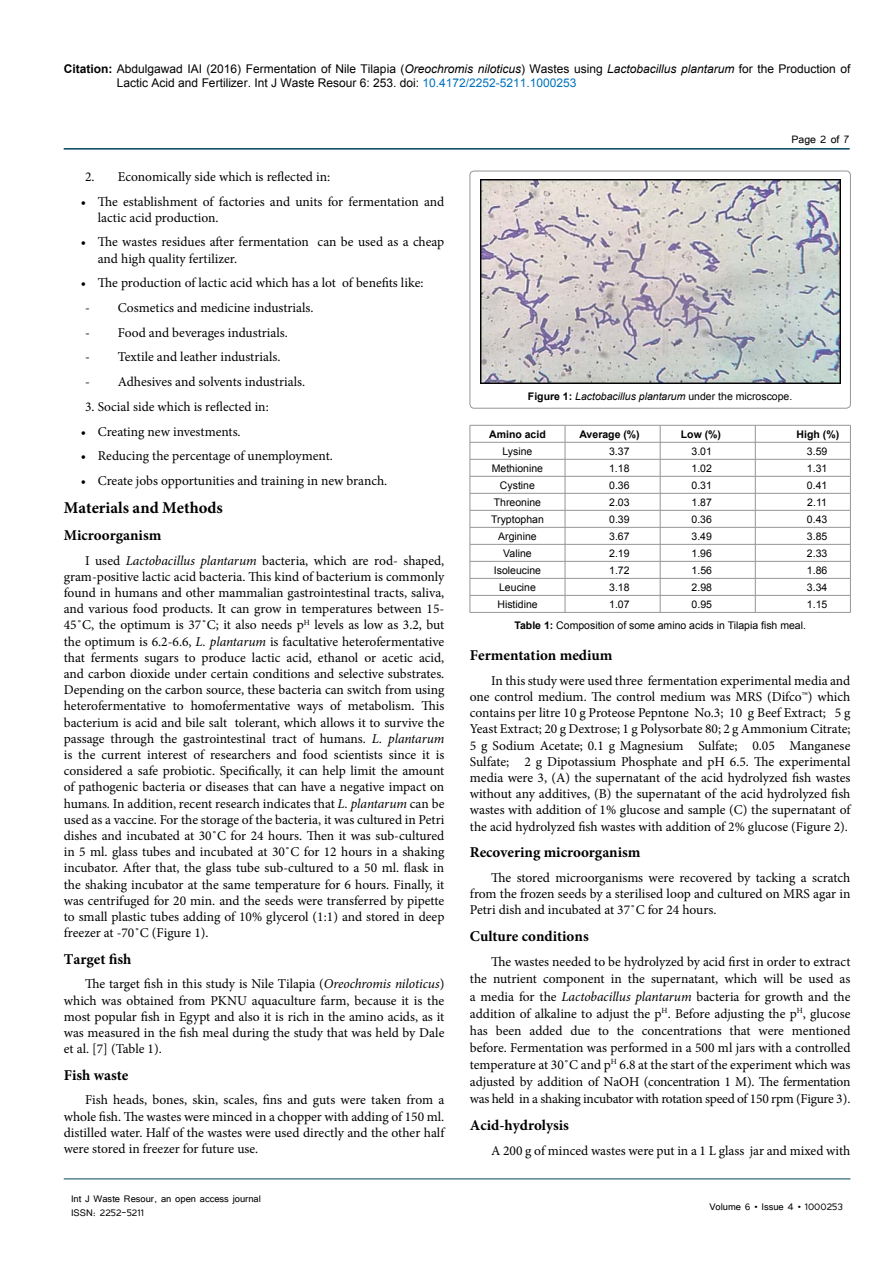
<style>
.page{position:relative;width:893px;height:1263px;background:#fff}
.page>*{position:absolute;margin:0;border:0;box-sizing:border-box;transform-origin:0 0}
.t1{font:700 16.5px "Minion Pro";color:#000}
.t2{font:700 15px "Minion Pro";color:#000}
.t3{font:13.5px/16.2px "Minion Pro";color:#000;text-align:justify}
.t4{font:13.5px "Tunga";color:#000}
.t5{font:12px/14.4px "Arial";color:#000}
.t6{font:12px/14.4px "Tunga";color:#000}
.t7{font:10.5px "Arial";color:#000}
.t8{font:italic 10.5px "Arial";color:#000}
.t9{font:700 10.5px "Arial";color:#000}
.s1{font-weight:700}
.s2{font-style:italic}
.s3{color:#0072bc}
.s4{font-weight:700;font-style:normal}
.s5{font-style:normal}
</style>
<div class="page">
<hr style="left:64px;top:148px;width:786px;height:2px;background:#00455b">
<hr style="left:64px;top:1179px;width:786px;height:1px;background:#00455b">
<img style="left:480px;top:180px;width:360px;height:203px">
<div style="left:470px;top:171px;width:380px;height:237px;border:1px solid #939598;border-radius:4px"></div>
<svg style="left:470px;top:425px;width:381px;height:187px"></svg>
<hr style="left:470px;top:612px;width:95px;height:1px;background:#939598">
<hr style="left:565px;top:612px;width:95px;height:1px;background:#939598">
<hr style="left:660px;top:612px;width:95px;height:1px;background:#939598">
<hr style="left:755px;top:612px;width:95px;height:1px;background:#939598">
<p class="t5" style="left:117px;top:61px;width:735px;text-indent:-53px"><span class="s1">Citation:</span> Abdulgawad IAI (2016) Fermentation of Nile Tilapia (<span class="s2">Oreochromis niloticus</span>) Wastes using <span class="s2">Lactobacillus plantarum</span> for the Production of<br>Lactic Acid and Fertilizer. Int J Waste Resour 6: 253. doi: <span class="s3">10.4172/2252-5211.1000253</span></p>
<p class="t3" style="left:85px;top:168px;width:247px">2. Economically side which is reflected in:</p>
<p class="t3" style="left:98px;top:193px;width:348px;text-indent:-17px">• The establishment of factories and units for fermentation and lactic acid production.</p>
<p class="t3" style="left:98px;top:234px;width:348px;text-indent:-17px">• The wastes residues after fermentation can be used as a cheap and high quality fertilizer.</p>
<p class="t3" style="left:81px;top:275px;width:344px">• The production of lactic acid which has a lot of benefits like:</p>
<p class="t3" style="left:85px;top:300px;width:230px">- Cosmetics and medicine industrials.</p>
<p class="t3" style="left:85px;top:324px;width:204px">- Food and beverages industrials.</p>
<p class="t3" style="left:85px;top:349px;width:197px">- Textile and leather industrials.</p>
<p class="t3" style="left:85px;top:374px;width:222px">- Adhesives and solvents industrials.</p>
<p class="t3" style="left:85px;top:398px;width:185px">3. Social side which is reflected in:</p>
<p class="t3" style="left:81px;top:423px;width:161px">• Creating new investments.</p>
<p class="t3" style="left:81px;top:448px;width:254px">• Reducing the percentage of unemployment.</p>
<p class="t3" style="left:81px;top:473px;width:308px">• Create jobs opportunities and training in new branch.</p>
<p class="t1" style="left:64px;top:496px;width:161px">Materials and Methods</p>
<p class="t2" style="left:64px;top:524px;width:99px">Microorganism</p>
<p class="t3" style="left:64px;top:552px;width:382px;text-indent:21px">I used <span class="s2">Lactobacillus plantarum</span> bacteria, which are rod- shaped, gram-positive lactic acid bacteria. This kind of bacterium is commonly found in humans and other mammalian gastrointestinal tracts, saliva, and various food products. It can grow in temperatures between 15- 45˚C, the optimum is 37˚C; it also needs p<sup>H</sup> levels as low as 3.2, but the optimum is 6.2-6.6, <span class="s2">L. plantarum</span> is facultative heterofermentative that ferments sugars to produce lactic acid, ethanol or acetic acid, and carbon dioxide under certain conditions and selective substrates.<br>Depending on the carbon source, these bacteria can switch from using heterofermentative to homofermentative ways of metabolism. This bacterium is acid and bile salt tolerant, which allows it to survive the passage through the gastrointestinal tract of humans. <span class="s2">L. plantarum </span>is the current interest of researchers and food scientists since it is considered a safe probiotic. Specifically, it can help limit the amount of pathogenic bacteria or diseases that can have a negative impact on humans. In addition, recent research indicates that <span class="s2">L. plantarum</span> can be used as a vaccine. For the storage of the bacteria, it was cultured in Petri dishes and incubated at 30˚C for 24 hours. Then it was sub-cultured in 5 ml. glass tubes and incubated at 30˚C for 12 hours in a shaking incubator. After that, the glass tube sub-cultured to a 50 ml. flask in the shaking incubator at the same temperature for 6 hours. Finally, it was centrifuged for 20 min. and the seeds were transferred by pipette to small plastic tubes adding of 10% glycerol (1:1) and stored in deep freezer at -70˚C (Figure 1).</p>
<p class="t2" style="left:64px;top:948px;width:69px">Target fish</p>
<p class="t3" style="left:64px;top:976px;width:382px;text-indent:21px">The target fish in this study is Nile Tilapia (<span class="s2">Oreochromis niloticus</span>) which was obtained from PKNU aquaculture farm, because it is the most popular fish in Egypt and also it is rich in the amino acids, as it was measured in the fish meal during the study that was held by Dale et al. [7] (Table 1).</p>
<p class="t2" style="left:64px;top:1064px;width:66px">Fish waste</p>
<p class="t3" style="left:64px;top:1092px;width:382px;text-indent:21px">Fish heads, bones, skin, scales, fins and guts were taken from a whole fish. The wastes were minced in a chopper with adding of 150 ml. distilled water. Half of the wastes were used directly and the other half were stored in freezer for future use.</p>
<p class="t6" style="left:71px;top:1190px;width:191px">Int J Waste Resour, an open access journal<br>ISSN: 2252-5211</p>
<p class="t4" style="left:791px;top:131px;width:59px">Page 2 of 7</p>
<p class="t8" style="left:528px;top:389px;width:266px"><span class="s4">Figure 1:</span> Lactobacillus plantarum <span class="s5">under the microscope.</span></p>
<p class="t9" style="left:489px;top:427px;width:58px">Amino acid</p>
<p class="t9" style="left:579px;top:427px;width:62px">Average (%)</p>
<p class="t9" style="left:681px;top:427px;width:42px">Low (%)</p>
<p class="t9" style="left:797px;top:427px;width:44px">High (%)</p>
<p class="t7" style="left:502px;top:444px;width:31px">Lysine</p>
<p class="t7" style="left:609px;top:444px;width:22px">3.37</p>
<p class="t7" style="left:691px;top:444px;width:22px">3.01</p>
<p class="t7" style="left:807px;top:444px;width:22px">3.59</p>
<p class="t7" style="left:492px;top:461px;width:53px">Methionine</p>
<p class="t7" style="left:609px;top:461px;width:22px">1.18</p>
<p class="t7" style="left:691px;top:461px;width:22px">1.02</p>
<p class="t7" style="left:807px;top:461px;width:22px">1.31</p>
<p class="t7" style="left:500px;top:478px;width:37px">Cystine</p>
<p class="t7" style="left:609px;top:478px;width:22px">0.36</p>
<p class="t7" style="left:691px;top:478px;width:22px">0.31</p>
<p class="t7" style="left:807px;top:478px;width:22px">0.41</p>
<p class="t7" style="left:494px;top:495px;width:49px">Threonine</p>
<p class="t7" style="left:609px;top:495px;width:22px">2.03</p>
<p class="t7" style="left:691px;top:495px;width:22px">1.87</p>
<p class="t7" style="left:807px;top:495px;width:21px">2.11</p>
<p class="t7" style="left:491px;top:512px;width:54px">Tryptophan</p>
<p class="t7" style="left:609px;top:512px;width:22px">0.39</p>
<p class="t7" style="left:691px;top:512px;width:22px">0.36</p>
<p class="t7" style="left:807px;top:512px;width:22px">0.43</p>
<p class="t7" style="left:498px;top:529px;width:40px">Arginine</p>
<p class="t7" style="left:609px;top:529px;width:22px">3.67</p>
<p class="t7" style="left:691px;top:529px;width:22px">3.49</p>
<p class="t7" style="left:807px;top:529px;width:22px">3.85</p>
<p class="t7" style="left:503px;top:546px;width:30px">Valine</p>
<p class="t7" style="left:609px;top:546px;width:22px">2.19</p>
<p class="t7" style="left:691px;top:546px;width:22px">1.96</p>
<p class="t7" style="left:807px;top:546px;width:22px">2.33</p>
<p class="t7" style="left:494px;top:563px;width:49px">Isoleucine</p>
<p class="t7" style="left:609px;top:563px;width:22px">1.72</p>
<p class="t7" style="left:692px;top:563px;width:22px">1.56</p>
<p class="t7" style="left:807px;top:563px;width:22px">1.86</p>
<p class="t7" style="left:499px;top:580px;width:38px">Leucine</p>
<p class="t7" style="left:609px;top:580px;width:22px">3.18</p>
<p class="t7" style="left:692px;top:580px;width:22px">2.98</p>
<p class="t7" style="left:807px;top:580px;width:22px">3.34</p>
<p class="t7" style="left:497px;top:597px;width:42px">Histidine</p>
<p class="t7" style="left:609px;top:597px;width:22px">1.07</p>
<p class="t7" style="left:692px;top:597px;width:22px">0.95</p>
<p class="t7" style="left:807px;top:597px;width:22px">1.15</p>
<p class="t7" style="left:514px;top:618px;width:293px"><span class="s1">Table 1:</span> Composition of some amino acids in Tilapia fish meal.</p>
<p class="t2" style="left:470px;top:645px;width:144px">Fermentation medium</p>
<p class="t3" style="left:470px;top:672px;width:382px;text-indent:21px">In this study were used three fermentation experimental media and one control medium. The control medium was MRS (Difco™) which contains per litre 10 g Proteose Pepntone No.3; 10 g Beef Extract; 5 g Yeast Extract; 20 g Dextrose; 1 g Polysorbate 80; 2 g Ammonium Citrate; 5 g Sodium Acetate; 0.1 g Magnesium Sulfate; 0.05 Manganese Sulfate; 2 g Dipotassium Phosphate and pH 6.5. The experimental media were 3, (A) the supernatant of the acid hydrolyzed fish wastes without any additives, (B) the supernatant of the acid hydrolyzed fish wastes with addition of 1% glucose and sample (C) the supernatant of the acid hydrolyzed fish wastes with addition of 2% glucose (Figure 2).</p>
<p class="t2" style="left:470px;top:842px;width:172px">Recovering microorganism</p>
<p class="t3" style="left:470px;top:869px;width:382px;text-indent:21px">The stored microorganisms were recovered by tacking a scratch from the frozen seeds by a sterilised loop and cultured on MRS agar in Petri dish and incubated at 37˚C for 24 hours.</p>
<p class="t2" style="left:470px;top:925px;width:120px">Culture conditions</p>
<p class="t3" style="left:470px;top:953px;width:382px;line-height:17.1px;text-indent:21px">The wastes needed to be hydrolyzed by acid first in order to extract the nutrient component in the supernatant, which will be used as a media for the <span class="s2">Lactobacillus plantarum</span> bacteria for growth and the addition of alkaline to adjust the p<sup>H</sup>. Before adjusting the p<sup>H</sup>, glucose has been added due to the concentrations that were mentioned before. Fermentation was performed in a 500 ml jars with a controlled temperature at 30˚C and p<sup>H</sup> 6.8 at the start of the experiment which was adjusted by addition of NaOH (concentration 1 M). The fermentation was held in a shaking incubator with rotation speed of 150 rpm (Figure 3).</p>
<p class="t2" style="left:470px;top:1114px;width:101px">Acid-hydrolysis</p>
<p class="t3" style="left:491px;top:1143px;width:361px">A 200 g of minced wastes were put in a 1 L glass jar and mixed with</p>
<p class="t6" style="left:709px;top:1199px;width:135px">Volume 6 • Issue 4 • 1000253</p>
</div>
